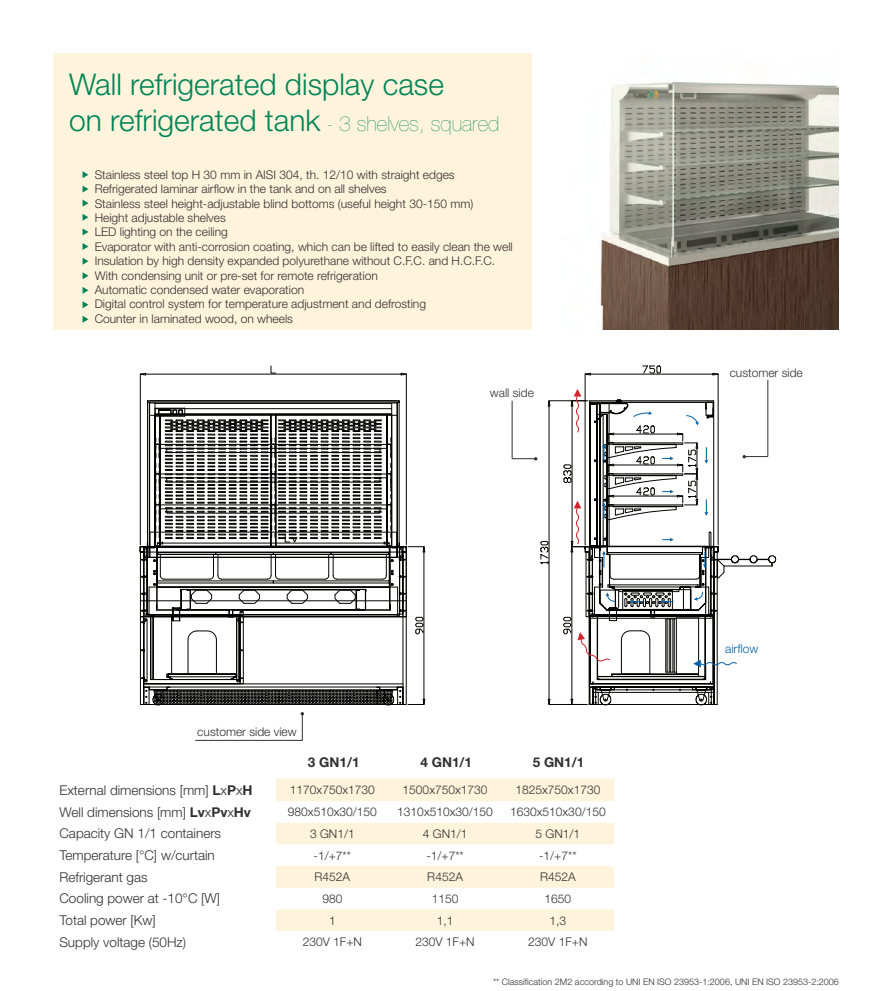
<style>
.page{position:relative;width:893px;height:991px;background:#fff}
.page>*{position:absolute;margin:0;border:0;box-sizing:border-box;transform-origin:0 0}
.t1{font:300 30px/36px "Helvetica Neue LT Std";color:#008457}
.t2{font:300 13.5px "Helvetica Neue LT Std";color:#312f30}
.t3{font:700 13.5px "Helvetica Neue LT Std";color:#312f30}
.t4{font:300 12px/14.4px "Helvetica Neue LT Std";color:#312f30}
.t5{font:300 12px "Helvetica Neue LT Std";color:#0160a7}
.t6{font:300 9px "Helvetica Neue LT Std";color:#312f30}
.s1{font-weight:200;font-size:21px}
.s2{font-weight:700}
</style>
<div class="page">
<div style="left:54px;top:53px;width:784px;height:276px;background:#fef4dc"></div>
<img style="left:532px;top:53px;width:306px;height:276px">
<hr style="left:147px;top:400px;width:252px;height:1px;background:#040503">
<hr style="left:140px;top:374px;width:1px;height:171px;background:#040503">
<hr style="left:406px;top:374px;width:1px;height:171px;background:#040503">
<hr style="left:146px;top:374px;width:255px;height:1px;background:#040503">
<svg style="left:140px;top:372px;width:6px;height:4px"></svg>
<svg style="left:400px;top:372px;width:7px;height:4px"></svg>
<svg style="left:140px;top:401px;width:285px;height:304px"></svg>
<hr style="left:549px;top:704px;width:36px;height:1px;background:#040503">
<hr style="left:549px;top:400px;width:36px;height:1px;background:#040503">
<hr style="left:548px;top:406px;width:1px;height:293px;background:#040503">
<svg style="left:547px;top:698px;width:3px;height:7px"></svg>
<svg style="left:547px;top:400px;width:3px;height:6px"></svg>
<svg style="left:540px;top:541px;width:8px;height:23px"></svg>
<div style="left:276px;top:778px;width:338px;height:23px;background:#fef4dc"></div>
<svg style="left:276px;top:823px;width:338px;height:108px;fill:#fef4dc"></svg>
<svg style="left:563px;top:366px;width:213px;height:339px"></svg>
<hr style="left:767px;top:380px;width:1px;height:76px;background:#312f30">
<svg style="left:512px;top:457px;width:25px;height:3px"></svg>
<hr style="left:512px;top:400px;width:1px;height:58px;background:#312f30">
<hr style="left:195px;top:740px;width:107px;height:1px;background:#312f30">
<svg style="left:300px;top:712px;width:4px;height:28px"></svg>
<svg style="left:83px;top:171px;width:5px;height:7px"></svg>
<svg style="left:83px;top:272px;width:5px;height:7px"></svg>
<svg style="left:83px;top:214px;width:5px;height:7px"></svg>
<svg style="left:83px;top:186px;width:5px;height:7px"></svg>
<svg style="left:83px;top:228px;width:5px;height:7px"></svg>
<svg style="left:83px;top:200px;width:5px;height:7px"></svg>
<svg style="left:83px;top:243px;width:5px;height:7px"></svg>
<svg style="left:83px;top:258px;width:5px;height:7px"></svg>
<svg style="left:83px;top:287px;width:5px;height:7px"></svg>
<svg style="left:83px;top:301px;width:5px;height:7px"></svg>
<svg style="left:83px;top:316px;width:5px;height:7px"></svg>
<h1 class="t1" style="left:69px;top:65px;width:432px">Wall refrigerated display case<br>on refrigerated tank <span class="s1">- 3 shelves, squared</span></h1>
<p class="t4" style="left:95px;top:167px;width:419px">Stainless steel top H 30 mm in AISI 304, th. 12/10 with straight edges Refrigerated laminar airflow in the tank and on all shelves<br>Stainless steel height-adjustable blind bottoms (useful height 30-150 mm)<br>Height adjustable shelves<br>LED lighting on the ceiling<br>Evaporator with anti-corrosion coating, which can be lifted to easily clean the well Insulation by high density expanded polyurethane without C.F.C. and H.C.F.C.<br>With condensing unit or pre-set for remote refrigeration<br>Automatic condensed water evaporation<br>Digital control system for temperature adjustment and defrosting<br>Counter in laminated wood, on wheels</p>
<p class="t4" style="left:490px;top:386px;width:46px">wall side</p>
<p class="t4" style="left:197px;top:724px;width:101px">customer side view</p>
<p class="t3" style="left:308px;top:754px;width:53px">3 GN1/1</p>
<p class="t3" style="left:420px;top:754px;width:53px">4 GN1/1</p>
<p class="t3" style="left:533px;top:754px;width:53px">5 GN1/1</p>
<p class="t4" style="left:729px;top:365px;width:75px">customer side</p>
<p class="t5" style="left:725px;top:641px;width:35px">airflow</p>
<p class="t2" style="left:59px;top:781px;width:194px">External dimensions [mm] <span class="s2">L</span>x<span class="s2">P</span>x<span class="s2">H</span></p>
<p class="t4" style="left:290px;top:782px;width:86px">1170x750x1730</p>
<p class="t4" style="left:402px;top:782px;width:86px">1500x750x1730</p>
<p class="t4" style="left:515px;top:782px;width:86px">1825x750x1730</p>
<p class="t2" style="left:59px;top:803px;width:193px">Well dimensions [mm] <span class="s2">Lv</span>x<span class="s2">Pv</span>x<span class="s2">Hv</span></p>
<p class="t4" style="left:288px;top:804px;width:90px">980x510x30/150</p>
<p class="t4" style="left:397px;top:804px;width:97px">1310x510x30/150</p>
<p class="t4" style="left:510px;top:804px;width:97px">1630x510x30/150</p>
<p class="t2" style="left:59px;top:825px;width:163px">Capacity GN 1/1 containers</p>
<p class="t4" style="left:310px;top:826px;width:46px">3 GN1/1</p>
<p class="t4" style="left:423px;top:826px;width:46px">4 GN1/1</p>
<p class="t4" style="left:535px;top:826px;width:46px">5 GN1/1</p>
<p class="t2" style="left:59px;top:847px;width:157px">Temperature [°C] w/curtain</p>
<p class="t4" style="left:313px;top:847px;width:39px">-1/+7**</p>
<p class="t4" style="left:426px;top:847px;width:39px">-1/+7**</p>
<p class="t4" style="left:539px;top:847px;width:39px">-1/+7**</p>
<p class="t2" style="left:59px;top:868px;width:90px">Refrigerant gas</p>
<p class="t4" style="left:314px;top:869px;width:37px">R452A</p>
<p class="t4" style="left:427px;top:869px;width:37px">R452A</p>
<p class="t4" style="left:540px;top:869px;width:37px">R452A</p>
<p class="t2" style="left:59px;top:890px;width:162px">Cooling power at -10°C [W]</p>
<p class="t4" style="left:322px;top:891px;width:22px">980</p>
<p class="t4" style="left:432px;top:891px;width:28px">1150</p>
<p class="t4" style="left:544px;top:891px;width:28px">1650</p>
<p class="t2" style="left:59px;top:912px;width:98px">Total power [Kw]</p>
<p class="t4" style="left:329px;top:912px;width:8px">1</p>
<p class="t4" style="left:437px;top:912px;width:18px">1,1</p>
<p class="t4" style="left:549px;top:912px;width:18px">1,3</p>
<p class="t2" style="left:59px;top:933px;width:128px">Supply voltage (50Hz)</p>
<p class="t4" style="left:303px;top:934px;width:61px">230V 1F+N</p>
<p class="t4" style="left:415px;top:934px;width:61px">230V 1F+N</p>
<p class="t4" style="left:528px;top:934px;width:61px">230V 1F+N</p>
<p class="t6" style="left:493px;top:976px;width:347px">** Classification 2M2 according to UNI EN ISO 23953-1:2006, UNI EN ISO 23953-2:2006</p>
</div>
